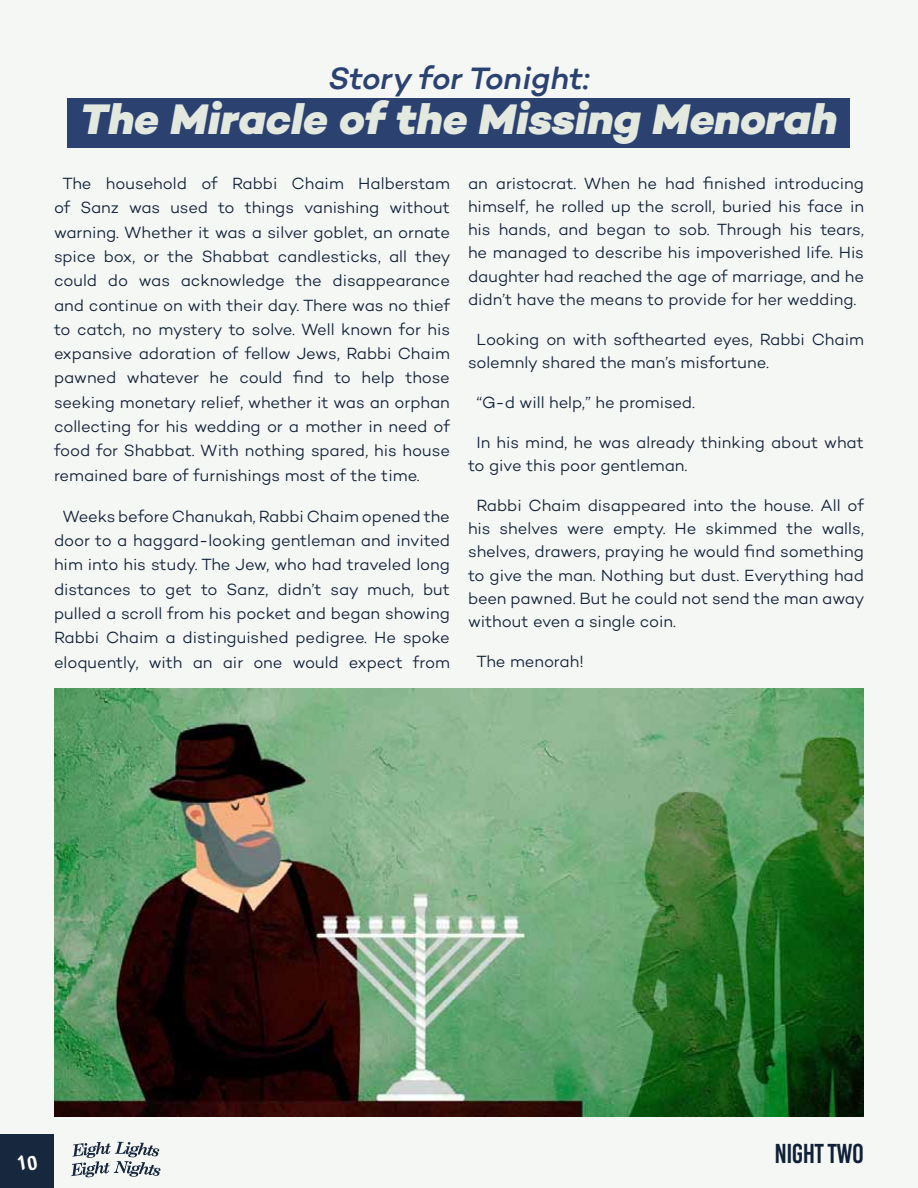
<style>
.page{position:relative;width:918px;height:1188px;background:#f5f7f4}
.page>*{position:absolute;margin:0;border:0;box-sizing:border-box;transform-origin:0 0}
.t1{font:italic 800 43.5px "Campton";letter-spacing:-.005em;color:#e4e9e0}
.t2{font:italic 500 31.5px "Campton";letter-spacing:-.01em;color:#2b4271}
.t3{font:27.3px "Bebas Kai";letter-spacing:-.02em;color:#102036}
.t4{font:700 22.5px "Fb Shpitzer";color:#fff}
.t5{font:300 16.5px/24.3px "Campton";letter-spacing:-.005em;color:#102036;text-align:justify}
</style>
<div class="page">
<img style="left:54px;top:689px;width:810px;height:427px">
<div style="left:68px;top:99px;width:782px;height:49px;background:#2b4271"></div>
<div style="left:0;top:1134px;width:54px;height:54px;background:#17273d"></div>
<svg style="left:71px;top:1142px;width:90px;height:35px"></svg>
<h2 class="t2" style="left:328px;top:58px;width:263px">Story for Tonight:</h2>
<h1 class="t1" style="left:80px;top:92px;width:759px">The Miracle of the Missing Menorah</h1>
<p class="t5" style="left:54px;top:171px;width:398px;text-indent:8px">The household of Rabbi Chaim Halberstam of Sanz was used to things vanishing without warning. Whether it was a silver goblet, an ornate spice box, or the Shabbat candlesticks, all they could do was acknowledge the disappearance and continue on with their day. There was no thief to catch, no mystery to solve. Well known for his expansive adoration of fellow Jews, Rabbi Chaim pawned whatever he could find to help those seeking monetary relief, whether it was an orphan collecting for his wedding or a mother in need of food for Shabbat. With nothing spared, his house remained bare of furnishings most of the time.</p>
<p class="t5" style="left:54px;top:504px;width:398px;text-align:center">Weeks before Chanukah, Rabbi Chaim opened the door to a haggard-looking gentleman and invited him into his study. The Jew, who had traveled long distances to get to Sanz, didn’t say much, but pulled a scroll from his pocket and began showing Rabbi Chaim a distinguished pedigree. He spoke eloquently, with an air one would expect from</p>
<p class="t5" style="left:468px;top:172px;width:398px;line-height:23.1px">an aristocrat. When he had finished introducing himself, he rolled up the scroll, buried his face in his hands, and began to sob. Through his tears, he managed to describe his impoverished life. His daughter had reached the age of marriage, and he didn’t have the means to provide for her wedding.</p>
<p class="t5" style="left:468px;top:327px;width:398px;line-height:23.1px;text-indent:8px">Looking on with softhearted eyes, Rabbi Chaim solemnly shared the man’s misfortune.</p>
<p class="t5" style="left:477px;top:390px;width:220px">“G‑ d will help,” he promised.</p>
<p class="t5" style="left:468px;top:431px;width:397px;line-height:23.1px;text-indent:8px">In his mind, he was already thinking about what to give this poor gentleman.</p>
<p class="t5" style="left:468px;top:494px;width:398px;line-height:23.1px;text-indent:8px">Rabbi Chaim disappeared into the house. All of his shelves were empty. He skimmed the walls, shelves, drawers, praying he would find something to give the man. Nothing but dust. Everything had been pawned. But he could not send the man away without even a single coin.</p>
<p class="t5" style="left:477px;top:649px;width:109px">The menorah!</p>
<h3 class="t4" style="left:17px;top:1152px;width:22px">10</h3>
<h3 class="t3" style="left:774px;top:1139px;width:91px">Night two</h3>
</div>
